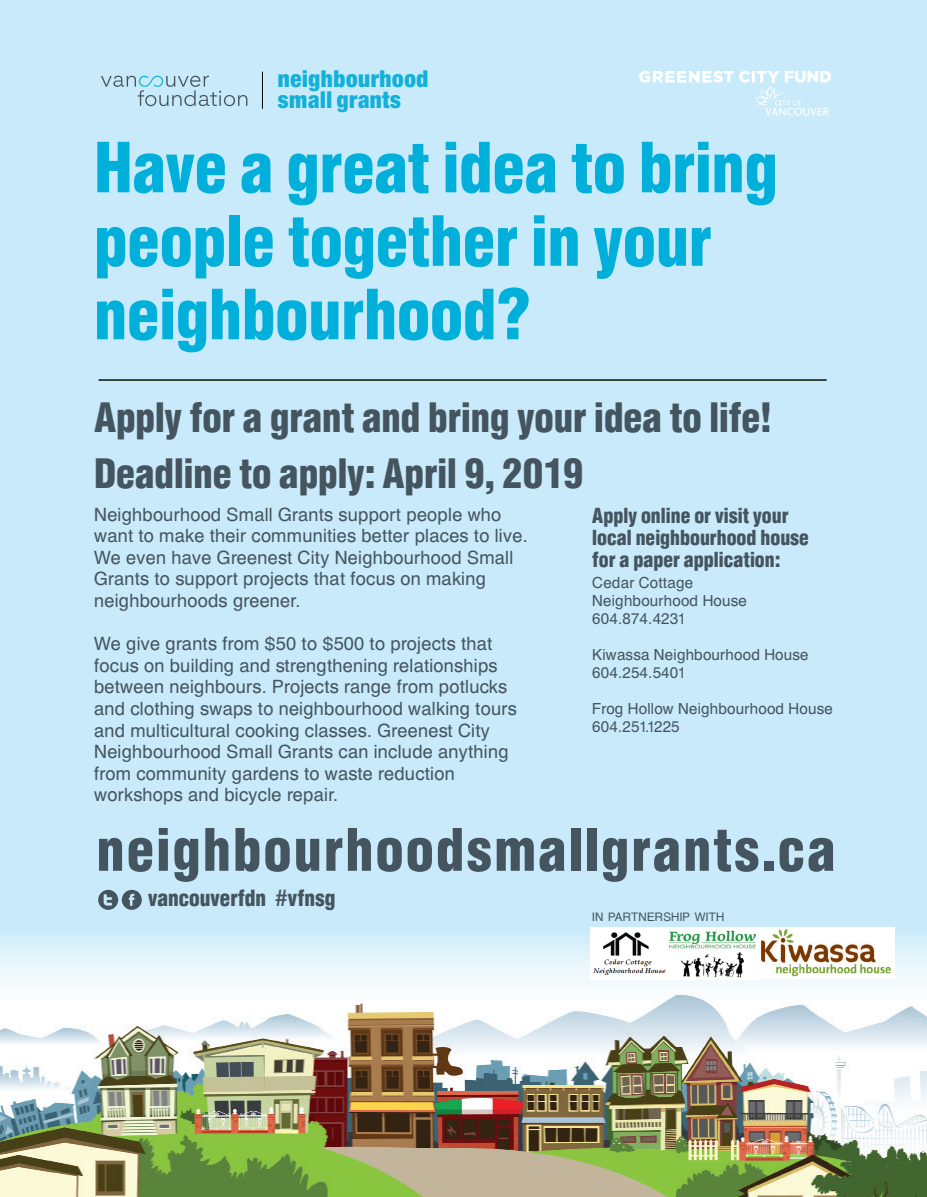
<style>
.page{position:relative;width:927px;height:1197px;background:#fff}
.page>*{position:absolute;margin:0;border:0;box-sizing:border-box;transform-origin:0 0}
.t1{font:69px/73.5px "Europa Gro SBOP Bol Con";color:#00afda}
.t2{font:58.5px "Europa Gro SBOP Bol Con";letter-spacing:.04em;color:#45555f}
.t3{font:40.5px/56.4px "Europa Gro SBOP Bol Con";color:#45555f}
.t4{font:22.35px "Europa Gro Nr 2 SBOP Ult Con";color:#13b0d9}
.t5{font:22.35px "Europa Gro SBOP Bol Con";color:#45555f}
.t6{font:20.7px/22.4px "Europa Gro SBOP Bol Con";color:#45555f}
.t7{font:18px/21.6px "Europa Gro SBOP";color:#45555f}
.t8{font:15px/18px "Europa Gro SBOP";color:#45555f}
.t9{font:11.55px "Europa Gro SBOP";color:#45555f}
</style>
<div class="page">
<div style="left:0;top:0;width:927px;height:931px;background:#c8eafa"></div>
<img style="left:0;top:931px;width:927px;height:266px">
<div style="left:122px;top:890px;width:20px;height:20px;background:#45555f;border-radius:50%"></div>
<svg style="left:129px;top:894px;width:5px;height:12px"></svg>
<div style="left:98px;top:890px;width:20px;height:20px;background:#45555f;border-radius:50%"></div>
<svg style="left:104px;top:894px;width:9px;height:12px"></svg>
<img style="left:669px;top:927px;width:225px;height:52px">
<img style="left:590px;top:927px;width:79px;height:52px">
<hr style="left:99px;top:379px;width:728px;height:2px;background:#131e13">
<svg style="left:101px;top:76px;width:146px;height:30px"></svg>
<hr style="left:262px;top:72px;width:1px;height:37px;background:#050606">
<svg style="left:639px;top:71px;width:192px;height:45px"></svg>
<svg style="left:0;top:0;width:5px;height:5px"></svg>
<svg style="left:0;top:1192px;width:5px;height:5px"></svg>
<svg style="left:922px;top:0;width:5px;height:5px"></svg>
<svg style="left:922px;top:1192px;width:5px;height:5px"></svg>
<p class="t4" style="left:278px;top:66px;width:153px">neighbourhood</p>
<p class="t4" style="left:278px;top:87px;width:125px">small grants</p>
<h1 class="t1" style="left:94px;top:130px;width:685px">Have a great idea to bring people together in your neighbourhood?</h1>
<h3 class="t3" style="left:94px;top:388px;width:678px">Apply for a grant and bring your idea to life!<br>Deadline to apply: April 9, 2019</h3>
<p class="t7" style="left:94px;top:503px;width:435px">Neighbourhood Small Grants support people who want to make their communities better places to live.<br>We even have Greenest City Neighbourhood Small Grants to support projects that focus on making neighbourhoods greener.</p>
<p class="t7" style="left:94px;top:633px;width:424px">We give grants from $50 to $500 to projects that focus on building and strengthening relationships between neighbours. Projects range from potlucks and clothing swaps to neighbourhood walking tours and multicultural cooking classes. Greenest City Neighbourhood Small Grants can include anything from community gardens to waste reduction workshops and bicycle repair.</p>
<p class="t6" style="left:592px;top:504px;width:218px">Apply online or visit your local neighbourhood house for a paper application:</p>
<p class="t8" style="left:592px;top:574px;width:156px">Cedar Cottage<br>Neighbourhood House<br>604.874.4231</p>
<p class="t8" style="left:592px;top:646px;width:218px">Kiwassa Neighbourhood House<br>604.254.5401</p>
<p class="t8" style="left:592px;top:700px;width:242px">Frog Hollow Neighbourhood House<br>604.251.1225</p>
<h2 class="t2" style="left:97px;top:815px;width:740px">neighbourhoodsmallgrants.ca</h2>
<p class="t9" style="left:592px;top:910px;width:134px">IN PARTNERSHIP WITH</p>
<p class="t5" style="left:148px;top:885px;width:189px">vancouverfdn #vfnsg</p>
</div>
